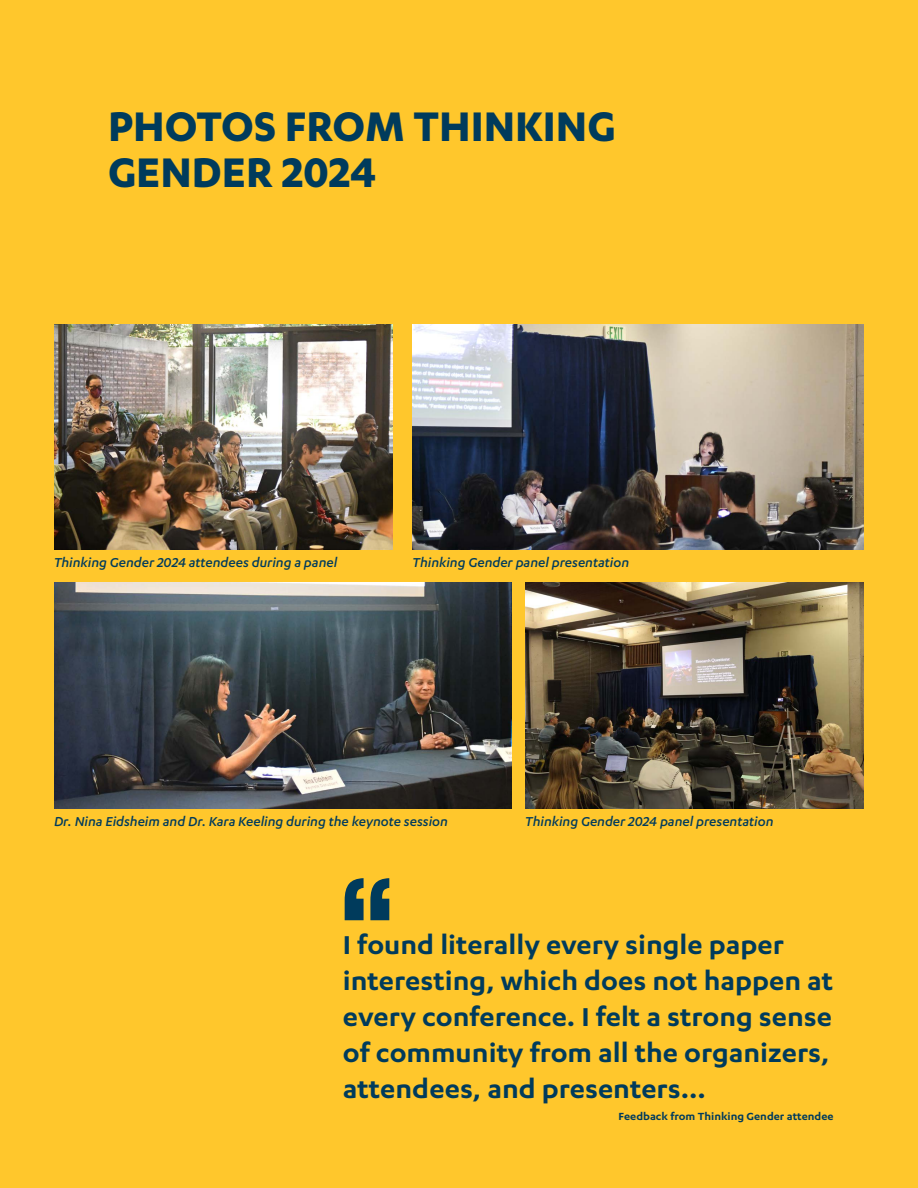
<style>
.page{position:relative;width:918px;height:1188px;background:#ffc72c}
.page>*{position:absolute;margin:0;border:0;box-sizing:border-box;transform-origin:0 0}
.t1{font:900 condensed 112.5px "Helvetica Neue";color:#003b5c}
.t2{font:700 48px/46.5px "Karbon";color:#003b5c}
.t3{font:600 30px/36px "Karbon";color:#003b5c;scale:1.06 1}
.t4{font:italic 500 15px "Karbon";color:#003b5c}
.t5{font:600 12px "Karbon";color:#003b5c;scale:1.06 1}
</style>
<div class="page">
<img style="left:54px;top:324px;width:339px;height:226px">
<img style="left:525px;top:583px;width:339px;height:226px">
<img style="left:413px;top:324px;width:451px;height:226px">
<img style="left:54px;top:583px;width:458px;height:226px">
<h2 class="t2" style="left:108px;top:101px;width:509px">PHOTOS FROM THINKING<br>GENDER 2024</h2>
<p class="t4" style="left:54px;top:554px;width:285px">Thinking Gender 2024 attendees during a panel</p>
<p class="t4" style="left:413px;top:554px;width:218px">Thinking Gender panel presentation</p>
<p class="t4" style="left:54px;top:813px;width:395px">Dr. Nina Eidsheim and Dr. Kara Keeling during the keynote session</p>
<p class="t4" style="left:525px;top:813px;width:250px">Thinking Gender 2024 panel presentation</p>
<h1 class="t1" style="left:340px;top:826px;width:56px">“</h1>
<h3 class="t3" style="left:343px;top:926px;width:464px">I found literally every single paper interesting, which does not happen at every conference. I felt a strong sense of community from all the organizers, attendees, and presenters...</h3>
<p class="t5" style="left:619px;top:1109px;width:205px">Feedback from Thinking Gender attendee</p>
</div>
